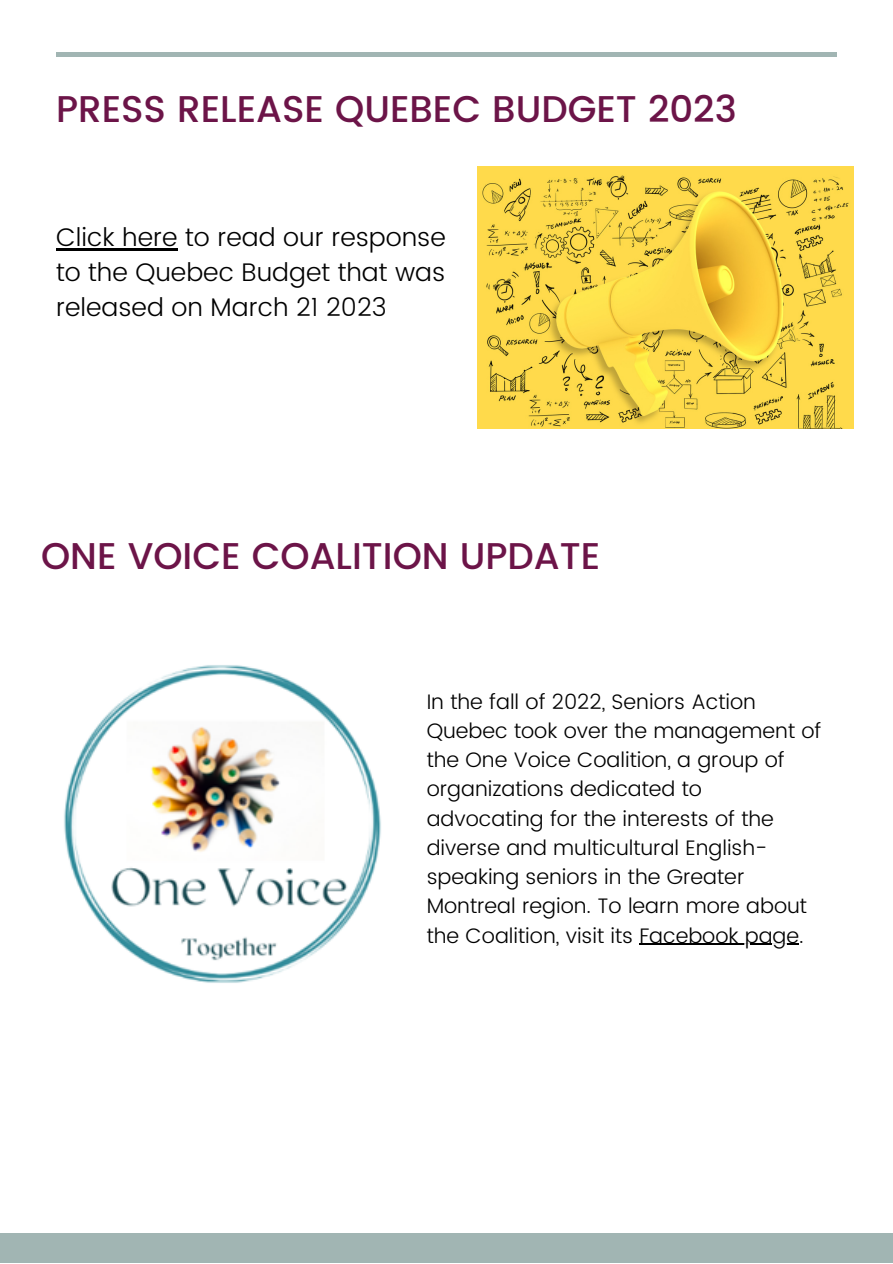
<style>
.page{position:relative;width:893px;height:1264px;background:#fff}
.page>*{position:absolute;margin:0;border:0;box-sizing:border-box;transform-origin:0 0}
.t1{font:500 37.2px "Poppins";color:#6c1448}
.t2{font:300 25.5px/34.8px "Poppins";color:#000;text-align:justify}
.t3{font:300 21px/29.2px "Poppins";color:#000}
</style>
<div class="page">
<div style="left:0;top:1233px;width:892px;height:29px;background:#a1b5b3"></div>
<hr style="left:56px;top:53px;width:780px;height:4px;background:#a1b5b3">
<img style="left:477px;top:166px;width:376px;height:262px">
<img style="left:64px;top:665px;width:317px;height:318px">
<hr style="left:56px;top:248px;width:121px;height:3px;background:#000">
<hr style="left:639px;top:943px;width:160px;height:1px;background:#000">
<h1 class="t1" style="left:56px;top:87px;width:682px">PRESS RELEASE QUEBEC BUDGET 2023</h1>
<p class="t2" style="left:56px;top:220px;width:391px">Click here to read our response to the Quebec Budget that was released on March 21 2023</p>
<h1 class="t1" style="left:41px;top:535px;width:560px">ONE VOICE COALITION UPDATE</h1>
<p class="t3" style="left:426px;top:686px;width:396px">In the fall of 2022, Seniors Action Quebec took over the management of the One Voice Coalition, a group of organizations dedicated to advocating for the interests of the diverse and multicultural English&shy;speaking seniors in the Greater Montreal region. To learn more about the Coalition, visit its Facebook page.</p>
</div>
